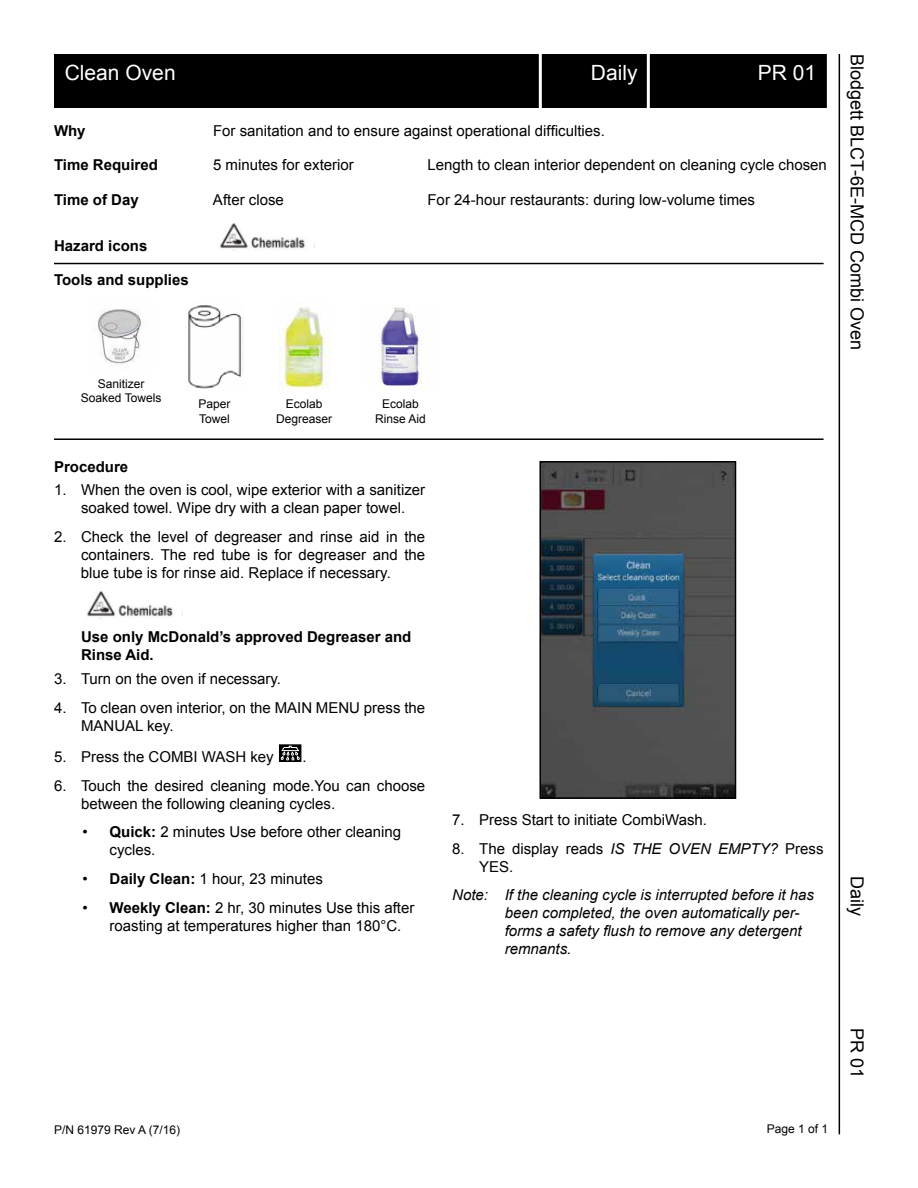
<style>
.page{position:relative;width:918px;height:1188px;background:#fff}
.page>*{position:absolute;margin:0;border:0;box-sizing:border-box;transform-origin:0 0}
.t1{font:21px "Arial";color:#fff}
.t2{font:18px "Arial";color:#000}
.t3{font:15px/18px "Arial";color:#000}
.t4{font:italic 15px/18px "Arial";color:#000}
.t5{font:700 15px/18px "Arial";color:#000}
.t6{font:12px/14.4px "Arial";color:#000;text-align:center}
.s1{font-weight:700}
.s2{font-style:italic}
</style>
<div class="page">
<div style="left:54px;top:54px;width:773px;height:54px;background:#000"></div>
<hr style="left:539px;top:54px;width:3px;height:54px;background:#fff">
<hr style="left:647px;top:54px;width:3px;height:54px;background:#fff">
<img style="left:220px;top:224px;width:95px;height:27px">
<hr style="left:839px;top:54px;width:1px;height:1080px;background:#000">
<hr style="left:54px;top:263px;width:770px;height:1px;background:#000">
<hr style="left:54px;top:438px;width:770px;height:2px;background:#000">
<img style="left:87px;top:592px;width:96px;height:27px">
<div style="left:279px;top:745px;width:22px;height:17px;border:1px solid #000"></div>
<svg style="left:281px;top:746px;width:19px;height:14px"></svg>
<img style="left:542px;top:464px;width:191px;height:332px">
<div style="left:539px;top:461px;width:197px;height:338px;border:2px solid #000"></div>
<img style="left:97px;top:309px;width:45px;height:56px">
<img style="left:278px;top:307px;width:52px;height:82px">
<img style="left:378px;top:307px;width:47px;height:83px">
<img style="left:188px;top:305px;width:55px;height:84px">
<h1 class="t1" style="left:65px;top:59px;width:112px">Clean Oven</h1>
<h1 class="t1" style="left:591px;top:59px;width:48px">Daily</h1>
<h1 class="t1" style="left:758px;top:59px;width:60px">PR 01</h1>
<p class="t5" style="left:54px;top:122px;width:33px">Why</p>
<p class="t3" style="left:213px;top:122px;width:393px">For sanitation and to ensure against operational difficulties.</p>
<p class="t5" style="left:54px;top:157px;width:105px">Time Required</p>
<p class="t3" style="left:213px;top:156px;width:142px">5 minutes for exterior</p>
<p class="t3" style="left:428px;top:156px;width:401px">Length to clean interior dependent on cleaning cycle chosen</p>
<p class="t5" style="left:54px;top:191px;width:86px">Time of Day</p>
<p class="t3" style="left:213px;top:190px;width:72px">After close</p>
<p class="t3" style="left:428px;top:190px;width:329px">For 24-hour restaurants: during low-volume times</p>
<p class="t5" style="left:54px;top:237px;width:95px">Hazard icons</p>
<p class="t5" style="left:54px;top:271px;width:136px">Tools and supplies</p>
<p class="t6" style="left:81px;top:376px;width:82px">Sanitizer<br>Soaked Towels</p>
<p class="t6" style="left:199px;top:397px;width:34px;text-align:left">Paper<br>Towel</p>
<p class="t6" style="left:276px;top:397px;width:58px">Ecolab<br>Degreaser</p>
<p class="t6" style="left:375px;top:397px;width:52px">Ecolab<br>Rinse Aid</p>
<p class="t5" style="left:54px;top:458px;width:76px">Procedure</p>
<p class="t3" style="left:54px;top:481px;width:373px;text-align:center">1. When the oven is cool, wipe exterior with a sanitizer soaked towel. Wipe dry with a clean paper towel.</p>
<p class="t3" style="left:81px;top:528px;width:346px;text-align:justify;text-indent:-27px">2. Check the level of degreaser and rinse aid in the containers. The red tube is for degreaser and the blue tube is for rinse aid. Replace if necessary.</p>
<p class="t5" style="left:81px;top:629px;width:332px">Use only McDonald’s approved Degreaser and<br>Rinse Aid.</p>
<p class="t3" style="left:54px;top:670px;width:229px">3. Turn on the oven if necessary.</p>
<p class="t3" style="left:81px;top:698px;width:346px;text-indent:-27px">4. To clean oven interior, on the MAIN MENU press the<br>MANUAL key.</p>
<p class="t3" style="left:54px;top:748px;width:221px">5. Press the COMBI WASH key</p>
<p class="t3" style="left:302px;top:748px;width:6px">.</p>
<p class="t3" style="left:81px;top:777px;width:346px;text-indent:-27px">6. Touch the desired cleaning mode.You can choose between the following cleaning cycles.</p>
<p class="t3" style="left:110px;top:823px;width:293px;text-indent:-27px">• <span class="s1">Quick:</span> 2 minutes Use before other cleaning cycles.</p>
<p class="t3" style="left:83px;top:870px;width:242px">• <span class="s1">Daily Clean:</span> 1 hour, 23 minutes</p>
<p class="t3" style="left:110px;top:899px;width:306px;text-indent:-27px">• <span class="s1">Weekly Clean:</span> 2 hr, 30 minutes Use this after roasting at temperatures higher than 180°C.</p>
<p class="t3" style="left:452px;top:811px;width:256px">7. Press Start to initiate CombiWash.</p>
<p class="t3" style="left:479px;top:840px;width:346px;text-indent:-27px">8. The display reads <span class="s2">IS THE OVEN EMPTY?</span> Press<br>YES.</p>
<p class="t4" style="left:505px;top:886px;width:311px;text-indent:-52px">Note: If the cleaning cycle is interrupted before it has been completed, the oven automatically per&shy;forms a safety flush to remove any detergent remnants.</p>
<p class="t2" style="left:869px;top:54px;width:298px;rotate:90deg">Blodgett BLCT-6E-MCD Combi Oven</p>
<p class="t2" style="left:869px;top:876px;width:41px;rotate:90deg">Daily</p>
<p class="t6" style="left:54px;top:1123px;width:128px">P/N 61979 Rev A (7/16)</p>
<p class="t6" style="left:767px;top:1122px;width:63px">Page 1 of 1</p>
<p class="t2" style="left:869px;top:1028px;width:52px;rotate:90deg">PR 01</p>
</div>
